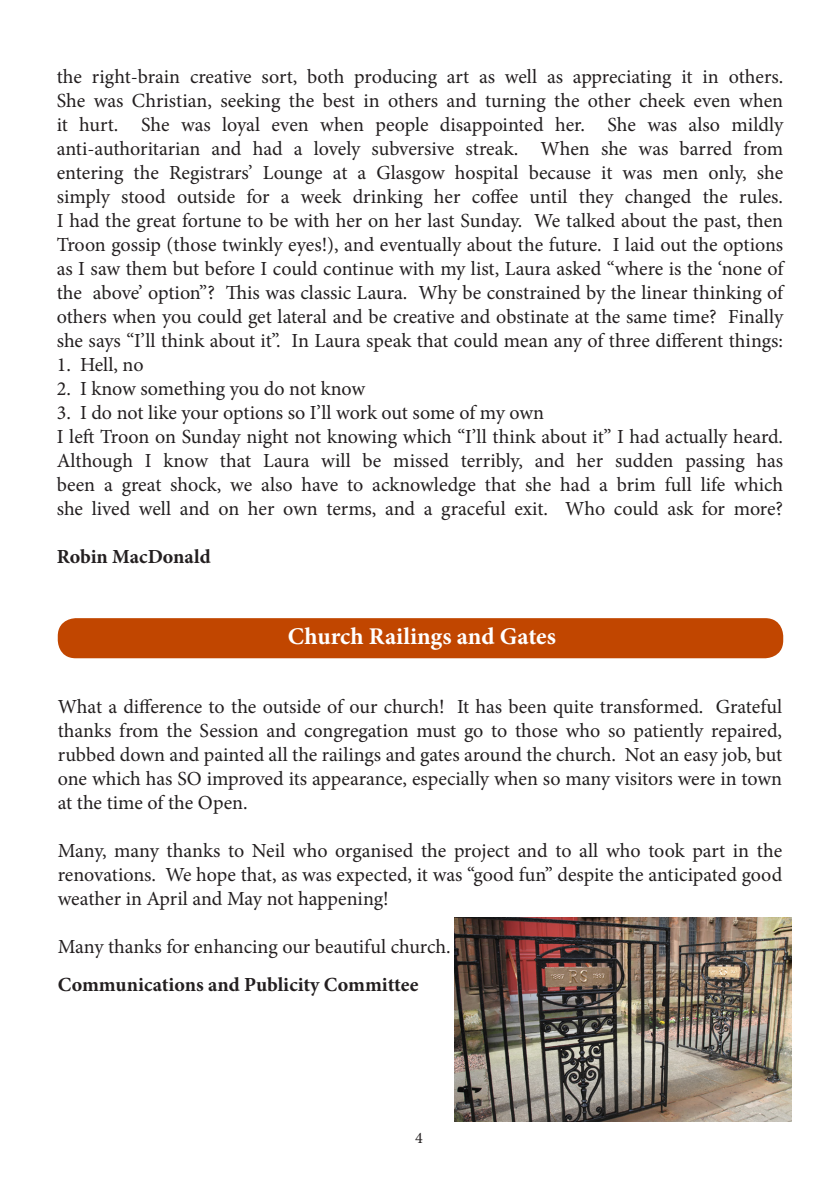
<style>
.page{position:relative;width:840px;height:1191px;background:#fff}
.page>*{position:absolute;margin:0;border:0;box-sizing:border-box;transform-origin:0 0}
.t1{font:700 24px "Minion Pro";color:#fff}
.t2{font:20px/24px "Minion Pro";letter-spacing:-.005em;color:#231f20;text-align:justify}
.t3{font:700 20px "Minion Pro";color:#231f20}
.t4{font:16px "Minion Pro";color:#231f20}
</style>
<div class="page">
<div style="left:58px;top:618px;width:724px;height:40px;background:#c14600;border-radius:18px"></div>
<img style="left:454px;top:917px;width:336px;height:204px">
<p class="t2" style="left:57px;top:64px;width:727px">the right-brain creative sort, both producing art as well as appreciating it in others.</p>
<p class="t2" style="left:57px;top:88px;width:727px">She was Christian, seeking the best in others and turning the other cheek even when it hurt. She was loyal even when people disappointed her. She was also mildly anti-authoritarian and had a lovely subversive streak. When she was barred from entering the Registrars’ Lounge at a Glasgow hospital because it was men only, she simply stood outside for a week drinking her coffee until they changed the rules.</p>
<p class="t2" style="left:57px;top:208px;width:727px">I had the great fortune to be with her on her last Sunday. We talked about the past, then Troon gossip (those twinkly eyes!), and eventually about the future. I laid out the options as I saw them but before I could continue with my list, Laura asked “where is the ‘none of the above’ option”? This was classic Laura. Why be constrained by the linear thinking of others when you could get lateral and be creative and obstinate at the same time? Finally she says “I’ll think about it”. In Laura speak that could mean any of three different things:</p>
<p class="t2" style="left:57px;top:352px;width:88px">1. Hell, no</p>
<p class="t2" style="left:57px;top:376px;width:310px">2. I know something you do not know</p>
<p class="t2" style="left:57px;top:400px;width:488px">3. I do not like your options so I’ll work out some of my own</p>
<p class="t2" style="left:57px;top:424px;width:727px">I left Troon on Sunday night not knowing which “I’ll think about it” I had actually heard.</p>
<p class="t2" style="left:57px;top:448px;width:727px">Although I know that Laura will be missed terribly, and her sudden passing has been a great shock, we also have to acknowledge that she had a brim full life which she lived well and on her own terms, and a graceful exit. Who could ask for more?</p>
<p class="t3" style="left:57px;top:542px;width:155px">Robin MacDonald</p>
<p class="t1" style="left:288px;top:619px;width:269px">Church Railings and Gates</p>
<p class="t2" style="left:58px;top:694px;width:725px">What a difference to the outside of our church! It has been quite transformed. Grateful thanks from the Session and congregation must go to those who so patiently repaired, rubbed down and painted all the railings and gates around the church. Not an easy job, but one which has SO improved its appearance, especially when so many visitors were in town at the time of the Open.</p>
<p class="t2" style="left:58px;top:838px;width:725px">Many, many thanks to Neil who organised the project and to all who took part in the renovations. We hope that, as was expected, it was “good fun” despite the anticipated good weather in April and May not happening!</p>
<p class="t2" style="left:58px;top:934px;width:394px">Many thanks for enhancing our beautiful church.</p>
<p class="t3" style="left:58px;top:971px;width:362px">Communications and Publicity Committee</p>
<p class="t4" style="left:415px;top:1127px;width:9px">4</p>
</div>
